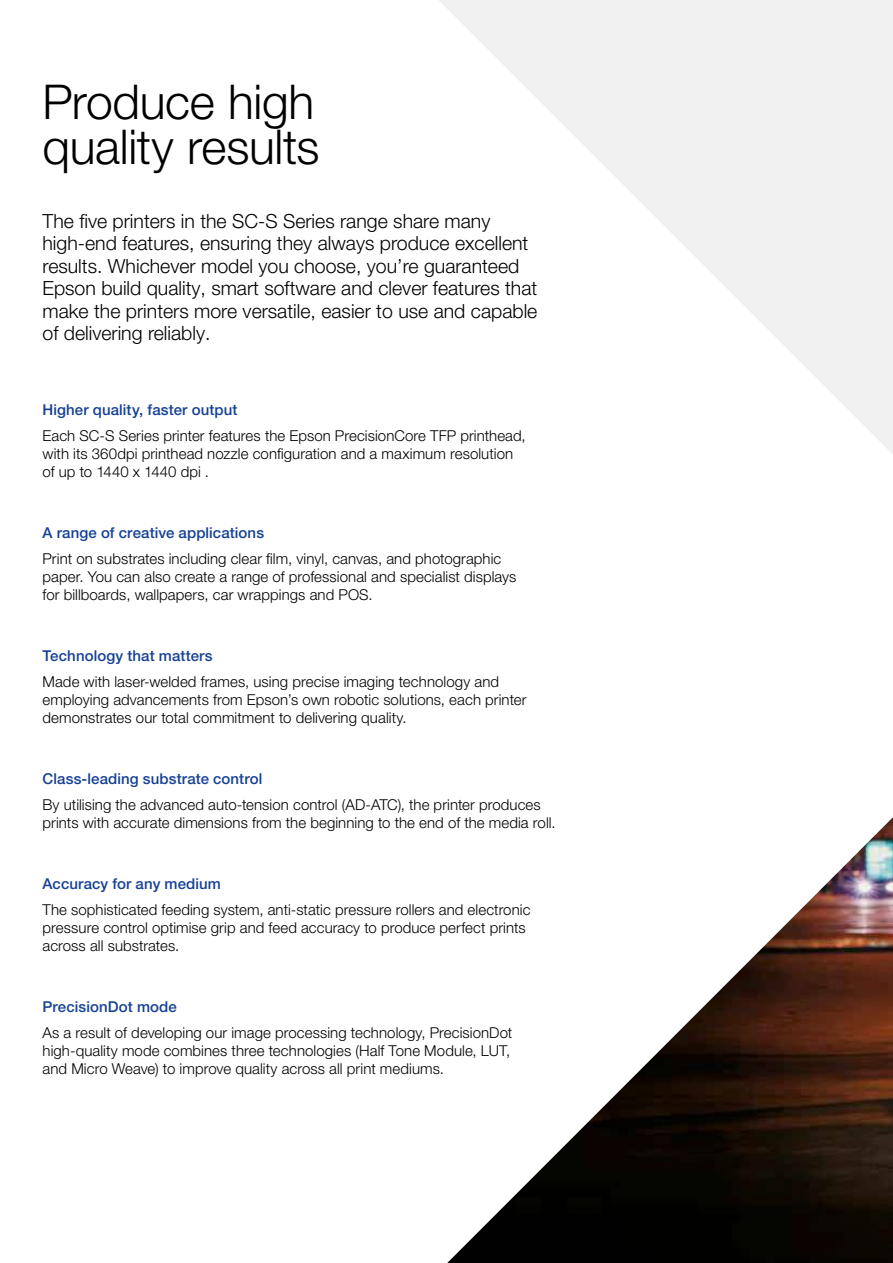
<style>
.page{position:relative;width:893px;height:1263px;background:#fff}
.page>*{position:absolute;margin:0;border:0;box-sizing:border-box;transform-origin:0 0}
.t1{font:300 48px/45px "Helvetica Neue LT Pro";letter-spacing:-.005em;color:#000}
.t2{font:300 19.5px/22.5px "Helvetica Neue LT Pro";color:#000}
.t3{font:300 15px/18px "Helvetica Neue LT Pro";letter-spacing:.005em;color:#000}
.t4{font:500 15px "Helvetica Neue LT Pro";letter-spacing:.005em;color:#164194}
</style>
<div class="page">
<svg style="left:439px;top:0;width:454px;height:454px;fill:#f0f0f0"></svg>
<img style="left:447px;top:817px;width:446px;height:446px">
<h1 class="t1" style="left:43px;top:79px;width:279px">Produce high quality results</h1>
<p class="t2" style="left:43px;top:209px;width:496px">The five printers in the SC-S Series range share many high-end features, ensuring they always produce excellent results. Whichever model you choose, you’re guaranteed Epson build quality, smart software and clever features that make the printers more versatile, easier to use and capable of delivering reliably.</p>
<p class="t4" style="left:43px;top:400px;width:196px">Higher quality, faster output</p>
<p class="t3" style="left:43px;top:426px;width:485px">Each SC-S Series printer features the Epson PrecisionCore TFP printhead, with its 360dpi printhead nozzle configuration and a maximum resolution of up to 1440 x 1440 dpi .</p>
<p class="t4" style="left:43px;top:523px;width:223px">A range of creative applications</p>
<p class="t3" style="left:43px;top:549px;width:475px">Print on substrates including clear film, vinyl, canvas, and photographic paper. You can also create a range of professional and specialist displays for billboards, wallpapers, car wrappings and POS.</p>
<p class="t4" style="left:43px;top:646px;width:172px">Technology that matters</p>
<p class="t3" style="left:43px;top:672px;width:485px">Made with laser-welded frames, using precise imaging technology and employing advancements from Epson’s own robotic solutions, each printer demonstrates our total commitment to delivering quality.</p>
<p class="t4" style="left:43px;top:769px;width:221px">Class-leading substrate control</p>
<p class="t3" style="left:43px;top:795px;width:514px">By utilising the advanced auto-tension control (AD-ATC), the printer produces prints with accurate dimensions from the beginning to the end of the media roll.</p>
<p class="t4" style="left:43px;top:874px;width:180px">Accuracy for any medium</p>
<p class="t3" style="left:43px;top:900px;width:489px">The sophisticated feeding system, anti-static pressure rollers and electronic pressure control optimise grip and feed accuracy to produce perfect prints across all substrates.</p>
<p class="t4" style="left:43px;top:997px;width:136px">PrecisionDot mode</p>
<p class="t3" style="left:43px;top:1024px;width:471px">As a result of developing our image processing technology, PrecisionDot high-quality mode combines three technologies (Half Tone Module, LUT, and Micro Weave) to improve quality across all print mediums.</p>
</div>
